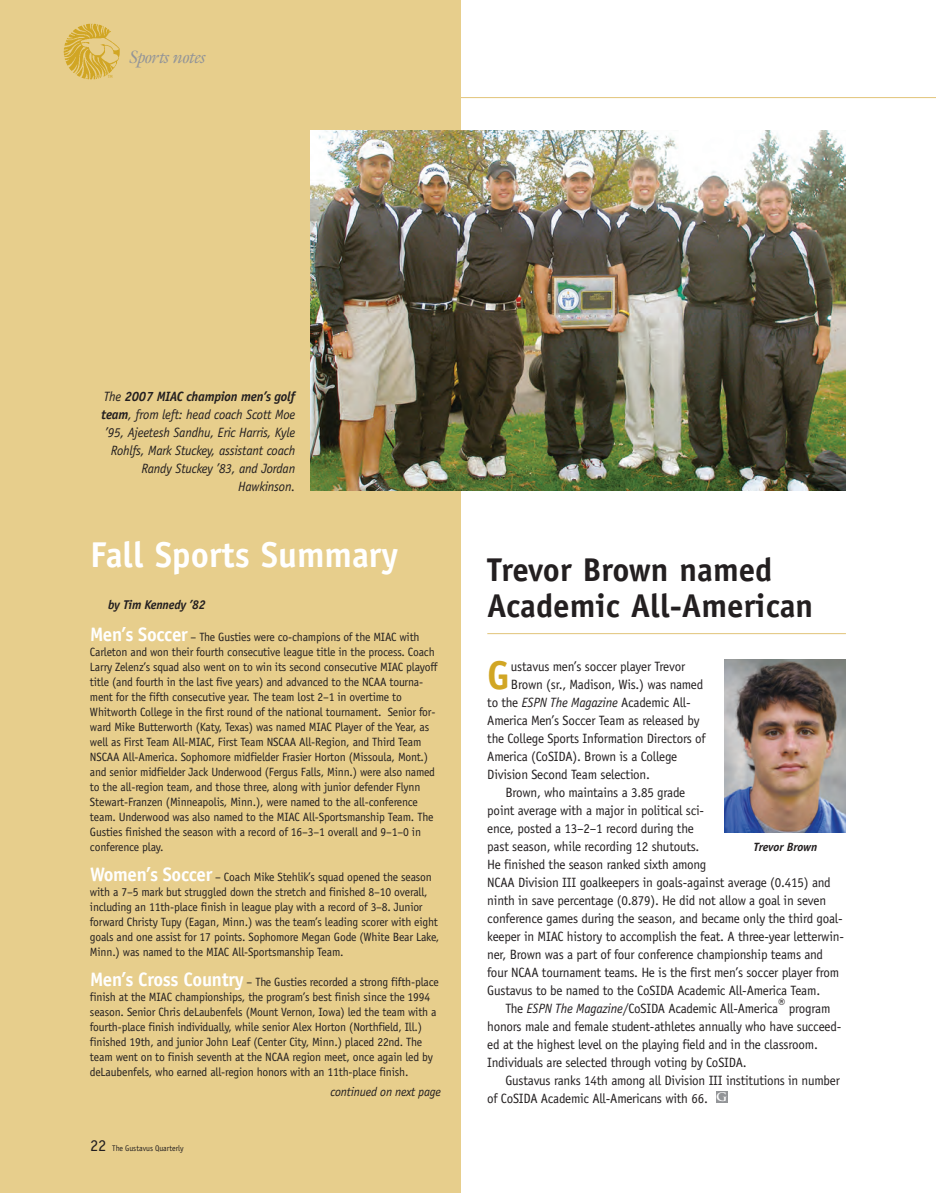
<style>
.page{position:relative;width:936px;height:1193px;background:#fff}
.page>*{position:absolute;margin:0;border:0;box-sizing:border-box;transform-origin:0 0}
.t1{font:700 40.2px "Officina Sans";color:#d1a624}
.t2{font:700 36px "Officina Sans";color:#fff}
.t3{font:700 33px/36px "Officina Sans";color:#231f20}
.t4{font:italic 18px "Galliard";letter-spacing:-.045em;color:#939598}
.t5{font:13.5px "Officina Sans";letter-spacing:-.015em;color:#231f20}
.t6{font:italic 13.5px/18px "Officina Sans";letter-spacing:-.015em;color:#231f20;text-align:right}
.t7{font:italic 12.75px "Officina Sans";letter-spacing:-.015em;color:#231f20}
.t8{font:italic 700 12.75px "Officina Sans";letter-spacing:-.015em;color:#231f20}
.t9{font:12px/15px "Officina Sans";letter-spacing:-.015em;color:#231f20}
.t10{font:italic 700 12px "Officina Sans";letter-spacing:-.02em;color:#231f20}
.t11{font:8.25px "Officina Sans";color:#231f20;scale:.95 1}
.t12{font:4.5px "Officina Sans";color:#d1a624}
.s1{font-weight:700}
.s2{font-weight:700;font-size:19.5px;color:#fff}
.s3{font-size:16.5px}
.s4{font-style:italic}
.s5{font-family:"Trajan";font-weight:700;font-size:11.4px;color:#fff}
</style>
<div class="page">
<hr style="left:0;top:97px;width:936px;height:1px;background:#e2c479">
<div style="left:0;top:0;width:461px;height:1192px;background:#e7ce8c"></div>
<img style="left:64px;top:24px;width:56px;height:56px;border-radius:50%">
<div style="left:716px;top:1091px;width:12px;height:11px;background:#939598"></div>
<hr style="left:487px;top:633px;width:359px;height:1px;background:#e2c479">
<img style="left:725px;top:659px;width:121px;height:173px">
<img style="left:311px;top:130px;width:535px;height:360px">
<p class="t12" style="left:108px;top:75px;width:6px">TM</p>
<h3 class="t4" style="left:128px;top:49px;width:78px">Sports notes</h3>
<p class="t6" style="left:101px;top:388px;width:195px">The <span class="s1">2007 MIAC champion men’s golf team</span>, from left: head coach Scott Moe ’95, Ajeetesh Sandhu, Eric Harris, Kyle<br>Rohlfs, Mark Stuckey, assistant coach<br>Randy Stuckey ’83, and Jordan<br>Hawkinson.</p>
<h2 class="t2" style="left:90px;top:541px;width:310px">Fall Sports Summary</h2>
<p class="t8" style="left:108px;top:600px;width:99px">by Tim Kennedy ’82</p>
<p class="t9" style="left:90px;top:630px;width:349px"><span class="s2">Men’s Soccer</span> – The Gusties were co-champions of the MIAC with Carleton and won their fourth consecutive league title in the process. Coach Larry Zelenz’s squad also went on to win its second consecutive MIAC playoff title (and fourth in the last five years) and advanced to the NCAA tourna&shy;ment for the fifth consecutive year. The team lost 2–1 in overtime to Whitworth College in the first round of the national tournament. Senior for&shy;ward Mike Butterworth (Katy, Texas) was named MIAC Player of the Year, as well as First Team All-MIAC, First Team NSCAA All-Region, and Third Team NSCAA All-America. Sophomore midfielder Frasier Horton (Missoula, Mont.) and senior midfielder Jack Underwood (Fergus Falls, Minn.) were also named to the all-region team, and those three, along with junior defender Flynn Stewart-Franzen (Minneapolis, Minn.), were named to the all-conference team. Underwood was also named to the MIAC All-Sportsmanship Team. The Gusties finished the season with a record of 16–3–1 overall and 9–1–0 in conference play.</p>
<p class="t9" style="left:90px;top:870px;width:351px"><span class="s2">Women’s Soccer</span> – Coach Mike Stehlik’s squad opened the season with a 7–5 mark but struggled down the stretch and finished 8–10 overall, including an 11th-place finish in league play with a record of 3–8. Junior forward Christy Tupy (Eagan, Minn.) was the team’s leading scorer with eight goals and one assist for 17 points. Sophomore Megan Gode (White Bear Lake, Minn.) was named to the MIAC All-Sportsmanship Team.</p>
<p class="t9" style="left:90px;top:975px;width:350px"><span class="s2">Men’s Cross Country</span> – The Gusties recorded a strong fifth-place finish at the MIAC championships, the program’s best finish since the 1994 season. Senior Chris deLaubenfels (Mount Vernon, Iowa) led the team with a fourth-place finish individually, while senior Alex Horton (Northfield, Ill.) finished 19th, and junior John Leaf (Center City, Minn.) placed 22nd. The team went on to finish seventh at the NCAA region meet, once again led by deLaubenfels, who earned all-region honors with an 11th-place finish.</p>
<p class="t7" style="left:331px;top:1087px;width:112px">continued on next page</p>
<p class="t11" style="left:90px;top:1144px;width:100px"><span class="s3">22</span> The Gustavus Quarterly</p>
<h3 class="t3" style="left:487px;top:554px;width:328px">Trevor Brown named<br>Academic All-American</h3>
<h1 class="t1" style="left:487px;top:659px;width:24px">G</h1>
<p class="t5" style="left:511px;top:661px;width:176px">ustavus men’s soccer player Trevor</p>
<p class="t5" style="left:511px;top:679px;width:194px">Brown (sr., Madison, Wis.) was named</p>
<p class="t5" style="left:487px;top:697px;width:205px">to the <span class="s4">ESPN The Magazine</span> Academic All-</p>
<p class="t5" style="left:487px;top:715px;width:214px">America Men’s Soccer Team as released by</p>
<p class="t5" style="left:487px;top:733px;width:220px">the College Sports Information Directors of</p>
<p class="t5" style="left:487px;top:751px;width:192px">America (CoSIDA). Brown is a College</p>
<p class="t5" style="left:487px;top:769px;width:164px">Division Second Team selection.</p>
<p class="t5" style="left:505px;top:787px;width:181px">Brown, who maintains a 3.85 grade</p>
<p class="t5" style="left:487px;top:805px;width:218px">point average with a major in political sci-</p>
<p class="t5" style="left:487px;top:823px;width:208px">ence, posted a 13–2–1 record during the</p>
<p class="t5" style="left:487px;top:841px;width:214px">past season, while recording 12 shutouts.</p>
<p class="t5" style="left:487px;top:859px;width:221px">He finished the season ranked sixth among</p>
<p class="t5" style="left:487px;top:877px;width:345px">NCAA Division III goalkeepers in goals-against average (0.415) and</p>
<p class="t5" style="left:487px;top:895px;width:340px">ninth in save percentage (0.879). He did not allow a goal in seven</p>
<p class="t5" style="left:487px;top:913px;width:357px">conference games during the season, and became only the third goal-</p>
<p class="t5" style="left:487px;top:931px;width:358px">keeper in MIAC history to accomplish the feat. A three-year letterwin-</p>
<p class="t5" style="left:487px;top:949px;width:337px">ner, Brown was a part of four conference championship teams and</p>
<p class="t5" style="left:487px;top:967px;width:354px">four NCAA tournament teams. He is the first men’s soccer player from</p>
<p class="t5" style="left:487px;top:985px;width:334px">Gustavus to be named to the CoSIDA Academic All-America Team.</p>
<p class="t5" style="left:505px;top:1003px;width:327px">The <span class="s4">ESPN The Magazine</span>/CoSIDA Academic All-America® program</p>
<p class="t5" style="left:487px;top:1021px;width:356px">honors male and female student-athletes annually who have succeed-</p>
<p class="t5" style="left:487px;top:1039px;width:332px">ed at the highest level on the playing field and in the classroom.</p>
<p class="t5" style="left:487px;top:1057px;width:261px">Individuals are selected through voting by CoSIDA.</p>
<p class="t5" style="left:505px;top:1075px;width:336px">Gustavus ranks 14th among all Division III institutions in number</p>
<p class="t5" style="left:487px;top:1093px;width:241px">of CoSIDA Academic All-Americans with 66. <span class="s5">G</span></p>
<p class="t10" style="left:753px;top:842px;width:65px">Trevor Brown</p>
</div>
